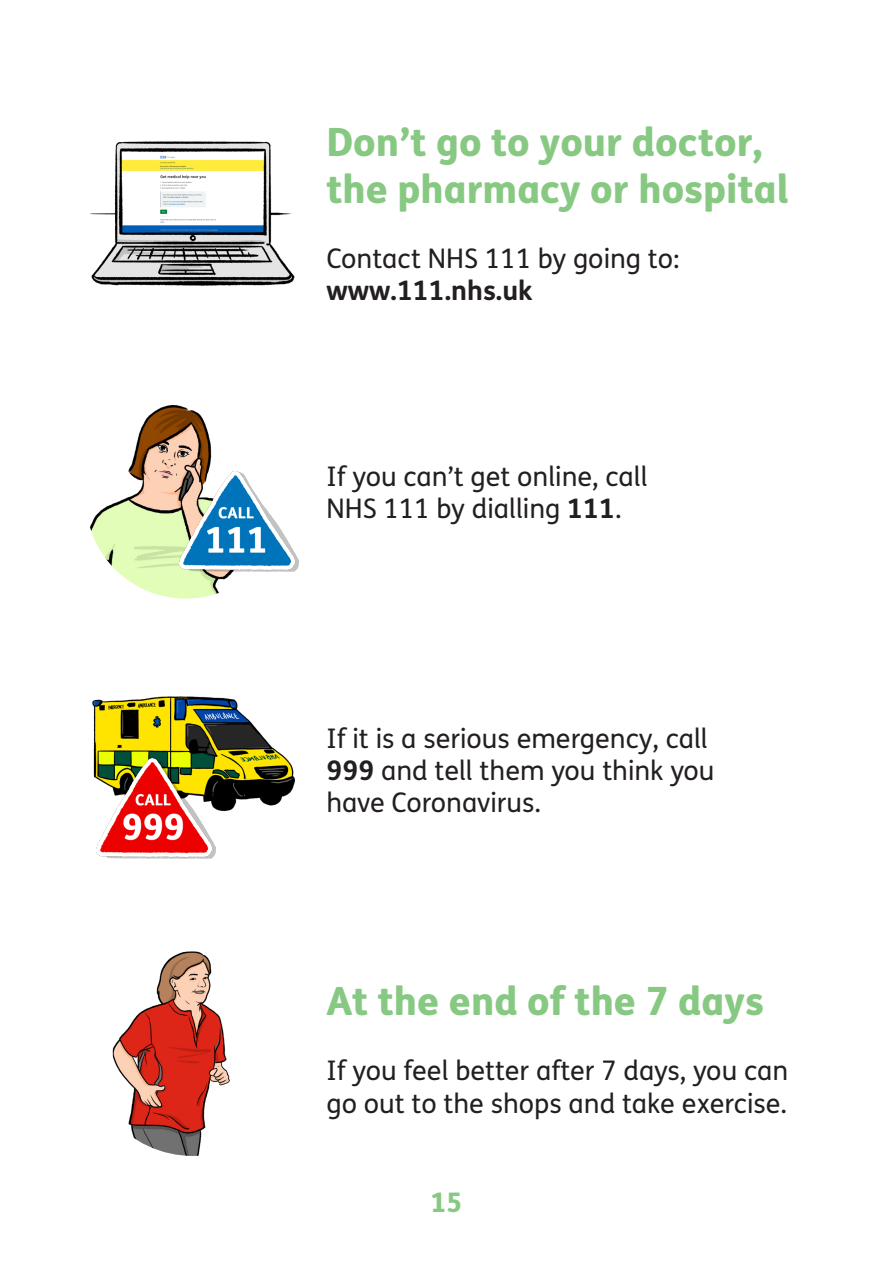
<style>
.page{position:relative;width:893px;height:1263px;background:#fff}
.page>*{position:absolute;margin:0;border:0;box-sizing:border-box;transform-origin:0 0}
.t1{font:800 39px/46.8px "FS Me";color:#87c982}
.t2{font:27px/32.4px "FS Me";color:#231f20}
.t3{font:700 27px "FS Me";color:#231f20}
.t4{font:800 27px "FS Me";color:#87c982}
.s1{font-weight:700}
</style>
<div class="page">
<img style="left:90px;top:141px;width:205px;height:145px">
<img style="left:90px;top:405px;width:149px;height:194px">
<img style="left:179px;top:472px;width:119px;height:100px">
<img style="left:92px;top:696px;width:203px;height:116px">
<img style="left:97px;top:758px;width:119px;height:100px">
<img style="left:113px;top:951px;width:117px;height:205px">
<p class="t1" style="left:326px;top:117px;width:464px">Don’t go to your doctor, the pharmacy or hospital</p>
<p class="t2" style="left:326px;top:242px;width:355px">Contact NHS 111 by going to:</p>
<p class="t3" style="left:326px;top:270px;width:208px">www.111.nhs.uk</p>
<p class="t2" style="left:326px;top:459px;width:323px">If you can’t get online, call</p>
<p class="t2" style="left:326px;top:492px;width:297px">NHS 111 by dialling <span class="s1">111</span>.</p>
<p class="t2" style="left:326px;top:721px;width:383px">If it is a serious emergency, call</p>
<p class="t2" style="left:326px;top:754px;width:390px"><span class="s1">999</span> and tell them you think you</p>
<p class="t2" style="left:326px;top:786px;width:216px">have Coronavirus.</p>
<p class="t1" style="left:326px;top:976px;width:439px">At the end of the 7 days</p>
<p class="t2" style="left:326px;top:1054px;width:463px">If you feel better after 7 days, you can go out to the shops and take exercise.</p>
<p class="t4" style="left:431px;top:1181px;width:33px">15</p>
</div>
